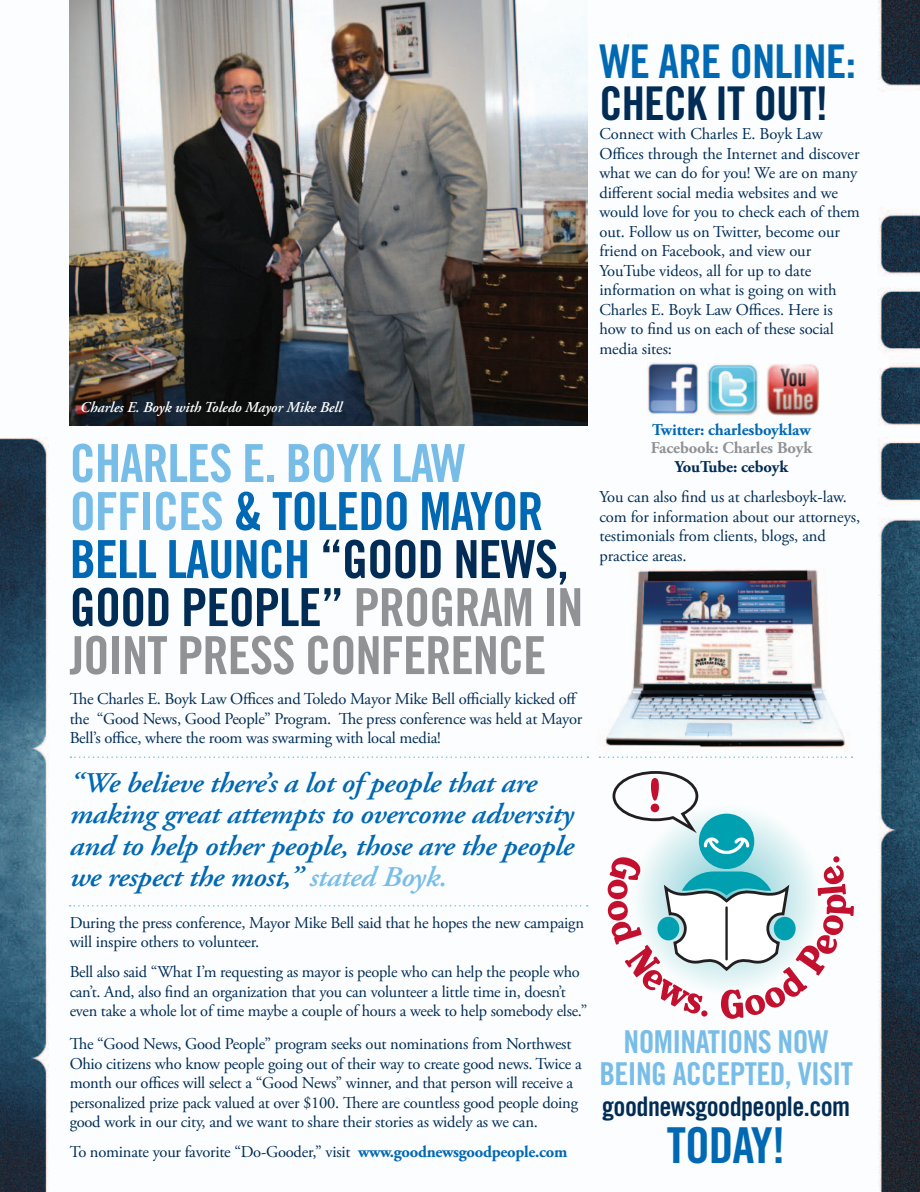
<style>
.page{position:relative;width:920px;height:1192px;background:#fff}
.page>*{position:absolute;margin:0;border:0;box-sizing:border-box;transform-origin:0 0}
.t1{font:52.5px/48px "Trade Gothic Bold Cond Twenty";letter-spacing:-.02em;color:#919295}
.t2{font:49.5px "Trade Gothic Bold Cond Twenty";letter-spacing:-.02em;color:#0168b3}
.t3{font:46.5px "Trade Gothic Bold Cond Twenty";letter-spacing:-.02em;color:#0168b3}
.t4{font:46.5px "Trade Gothic Bold Cond Twenty";letter-spacing:-.02em;color:#002c55}
.t5{font:31.5px/31.5px "Trade Gothic Bold Cond Twenty";letter-spacing:-.02em;color:#78bde8;text-align:center}
.t6{font:italic 600 28.5px/31.5px "Adobe Garamond Pro";letter-spacing:-.015em;color:#0168b3;scale:1.08 1}
.t7{font:27px "Trade Gothic Bold Cond Twenty";letter-spacing:-.02em;color:#002c55}
.t8{font:16.5px/19.5px "Adobe Garamond Pro";letter-spacing:-.015em;color:#002c55}
.t9{font:700 16.5px "Adobe Garamond Pro";letter-spacing:-.005em;color:#0168b3}
.t10{font:700 16.5px "Adobe Garamond Pro";letter-spacing:-.005em;color:#919295}
.t11{font:700 16.5px "Adobe Garamond Pro";letter-spacing:-.005em;color:#002c55}
.t12{font:italic 600 15px "Adobe Garamond Pro";letter-spacing:-.005em;color:#fff}
.s1{color:#78bde8}
.s2{color:#0168b3}
.s3{color:#002c55}
.s4{font-weight:700;color:#0168b3}
</style>
<div class="page">
<img style="left:0;top:0;width:920px;height:1191px">
<svg style="left:70px;top:756px;width:518px;height:2px"></svg>
<svg style="left:70px;top:905px;width:517px;height:1px"></svg>
<img style="left:70px;top:0;width:517px;height:425px">
<svg style="left:607px;top:771px;width:246px;height:247px"></svg>
<hr style="left:725px;top:907px;width:2px;height:52px;background:#231f20">
<svg style="left:599px;top:756px;width:253px;height:2px"></svg>
<img style="left:587px;top:557px;width:288px;height:197px">
<img style="left:647px;top:363px;width:51px;height:51px">
<img style="left:707px;top:363px;width:52px;height:52px">
<img style="left:766px;top:363px;width:52px;height:52px">
<h3 class="t3" style="left:599px;top:33px;width:258px">WE ARE ONLINE:</h3>
<h3 class="t4" style="left:599px;top:75px;width:231px">CHECK IT OUT!</h3>
<p class="t8" style="left:599px;top:125px;width:262px">Connect with Charles E. Boyk Law Offices through the Internet and discover what we can do for you! We are on many different social media websites and we would love for you to check each of them out. Follow us on Twitter, become our friend on Facebook, and view our YouTube videos, all for up to date information on what is going on with Charles E. Boyk Law Offices. Here is how to find us on each of these social media sites:</p>
<p class="t12" style="left:80px;top:398px;width:263px">Charles E. Boyk with Toledo Mayor Mike Bell</p>
<h1 class="t1" style="left:70px;top:439px;width:515px"><span class="s1">CHARLES E. BOYK LAW<br>OFFICES</span> <span class="s2">&amp; TOLEDO MAYOR<br>BELL LAUNCH</span> <span class="s3">“GOOD NEWS,<br>GOOD PEOPLE”</span> PROGRAM IN<br>JOINT PRESS CONFERENCE</h1>
<p class="t8" style="left:70px;top:689px;width:514px">The Charles E. Boyk Law Offices and Toledo Mayor Mike Bell officially kicked off the “Good News, Good People” Program. The press conference was held at Mayor<br>Bell’s office, where the room was swarming with local media!</p>
<h3 class="t6" style="left:70px;top:767px;width:468px">“We believe there’s a lot of people that are making great attempts to overcome adversity and to help other people, those are the people we respect the most,” <span class="s1">stated Boyk.</span></h3>
<p class="t8" style="left:70px;top:913px;width:516px">During the press conference, Mayor Mike Bell said that he hopes the new campaign will inspire others to volunteer.</p>
<p class="t8" style="left:70px;top:962px;width:519px">Bell also said “What I’m requesting as mayor is people who can help the people who can’t. And, also find an organization that you can volunteer a little time in, doesn’t even take a whole lot of time maybe a couple of hours a week to help somebody else.”</p>
<p class="t8" style="left:70px;top:1034px;width:513px">The “Good News, Good People” program seeks out nominations from Northwest Ohio citizens who know people going out of their way to create good news. Twice a month our offices will select a “Good News” winner, and that person will receive a personalized prize pack valued at over $100. There are countless good people doing good work in our city, and we want to share their stories as widely as we can.</p>
<p class="t8" style="left:70px;top:1142px;width:499px">To nominate your favorite “Do-Gooder,” visit <span class="s4">www.goodnewsgoodpeople.com</span></p>
<p class="t9" style="left:652px;top:420px;width:160px">Twitter: charlesboyklaw</p>
<p class="t10" style="left:650px;top:438px;width:163px">Facebook: Charles Boyk</p>
<p class="t11" style="left:675px;top:457px;width:115px">YouTube: ceboyk</p>
<p class="t8" style="left:599px;top:488px;width:262px">You can also find us at charlesboyk-law. com for information about our attorneys, testimonials from clients, blogs, and practice areas.</p>
<h3 class="t5" style="left:599px;top:1025px;width:255px">NOMINATIONS NOW<br>BEING ACCEPTED, VISIT</h3>
<h3 class="t7" style="left:602px;top:1089px;width:249px">goodnewsgoodpeople.com</h3>
<h2 class="t2" style="left:666px;top:1114px;width:120px">TODAY!</h2>
</div>
